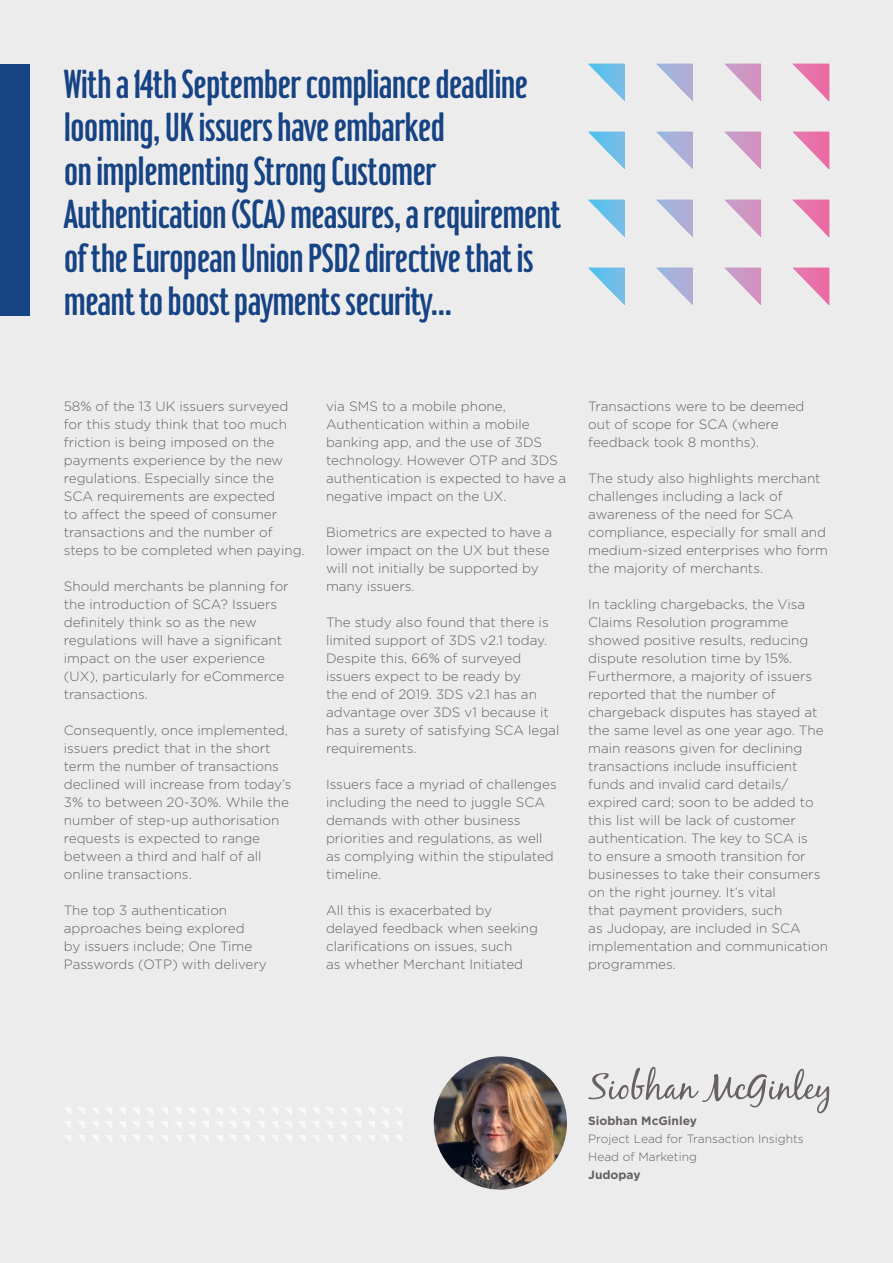
<style>
.page{position:relative;width:893px;height:1263px;background:#edecec}
.page>*{position:absolute;margin:0;border:0;box-sizing:border-box;transform-origin:0 0}
.t1{font:300 43.5px/43.5px "Hamilton";letter-spacing:-.02em;color:#164384}
.t2{font:300 13.5px/18px "Gotham";color:#676161}
.t3{font:300 12px/18px "Gotham";color:#676161}
.t4{font:700 12px "Gotham";color:#676161}
</style>
<div class="page">
<div style="left:0;top:64px;width:30px;height:251px;background:#164384"></div>
<svg style="left:588px;top:1067px;width:241px;height:46px"></svg>
<svg style="left:65px;top:1108px;width:6px;height:7px"></svg>
<svg style="left:64px;top:1121px;width:7px;height:7px"></svg>
<svg style="left:64px;top:1135px;width:7px;height:7px"></svg>
<svg style="left:78px;top:1108px;width:7px;height:7px"></svg>
<svg style="left:78px;top:1121px;width:7px;height:7px"></svg>
<svg style="left:78px;top:1135px;width:7px;height:7px"></svg>
<svg style="left:92px;top:1108px;width:6px;height:6px"></svg>
<svg style="left:92px;top:1121px;width:6px;height:7px"></svg>
<svg style="left:92px;top:1135px;width:6px;height:7px"></svg>
<svg style="left:106px;top:1108px;width:6px;height:7px"></svg>
<svg style="left:105px;top:1121px;width:7px;height:7px"></svg>
<svg style="left:105px;top:1135px;width:7px;height:7px"></svg>
<svg style="left:119px;top:1108px;width:7px;height:7px"></svg>
<svg style="left:119px;top:1121px;width:7px;height:7px"></svg>
<svg style="left:119px;top:1135px;width:7px;height:7px"></svg>
<svg style="left:133px;top:1108px;width:7px;height:7px"></svg>
<svg style="left:133px;top:1121px;width:7px;height:7px"></svg>
<svg style="left:133px;top:1135px;width:7px;height:7px"></svg>
<svg style="left:147px;top:1108px;width:6px;height:7px"></svg>
<svg style="left:146px;top:1121px;width:7px;height:7px"></svg>
<svg style="left:146px;top:1135px;width:7px;height:7px"></svg>
<svg style="left:258px;top:1108px;width:6px;height:6px"></svg>
<svg style="left:258px;top:1121px;width:6px;height:7px"></svg>
<svg style="left:258px;top:1135px;width:6px;height:7px"></svg>
<svg style="left:271px;top:1108px;width:7px;height:7px"></svg>
<svg style="left:271px;top:1121px;width:7px;height:7px"></svg>
<svg style="left:271px;top:1135px;width:7px;height:7px"></svg>
<svg style="left:285px;top:1108px;width:7px;height:7px"></svg>
<svg style="left:285px;top:1121px;width:7px;height:7px"></svg>
<svg style="left:285px;top:1135px;width:7px;height:7px"></svg>
<svg style="left:299px;top:1108px;width:6px;height:6px"></svg>
<svg style="left:299px;top:1121px;width:6px;height:7px"></svg>
<svg style="left:299px;top:1135px;width:6px;height:7px"></svg>
<svg style="left:313px;top:1108px;width:6px;height:7px"></svg>
<svg style="left:312px;top:1121px;width:7px;height:7px"></svg>
<svg style="left:312px;top:1135px;width:7px;height:7px"></svg>
<svg style="left:326px;top:1108px;width:7px;height:7px"></svg>
<svg style="left:326px;top:1121px;width:7px;height:7px"></svg>
<svg style="left:326px;top:1135px;width:7px;height:7px"></svg>
<svg style="left:340px;top:1108px;width:6px;height:6px"></svg>
<svg style="left:340px;top:1121px;width:6px;height:7px"></svg>
<svg style="left:340px;top:1135px;width:6px;height:7px"></svg>
<svg style="left:161px;top:1108px;width:7px;height:7px"></svg>
<svg style="left:161px;top:1121px;width:7px;height:7px"></svg>
<svg style="left:161px;top:1135px;width:7px;height:7px"></svg>
<svg style="left:175px;top:1108px;width:6px;height:6px"></svg>
<svg style="left:175px;top:1121px;width:6px;height:7px"></svg>
<svg style="left:175px;top:1135px;width:6px;height:7px"></svg>
<svg style="left:189px;top:1108px;width:6px;height:7px"></svg>
<svg style="left:188px;top:1121px;width:7px;height:7px"></svg>
<svg style="left:188px;top:1135px;width:7px;height:7px"></svg>
<svg style="left:202px;top:1108px;width:7px;height:7px"></svg>
<svg style="left:202px;top:1121px;width:7px;height:7px"></svg>
<svg style="left:202px;top:1135px;width:7px;height:7px"></svg>
<svg style="left:216px;top:1108px;width:6px;height:6px"></svg>
<svg style="left:216px;top:1121px;width:6px;height:7px"></svg>
<svg style="left:216px;top:1135px;width:6px;height:7px"></svg>
<svg style="left:230px;top:1108px;width:6px;height:7px"></svg>
<svg style="left:229px;top:1121px;width:7px;height:7px"></svg>
<svg style="left:229px;top:1135px;width:7px;height:7px"></svg>
<svg style="left:243px;top:1108px;width:7px;height:7px"></svg>
<svg style="left:243px;top:1121px;width:7px;height:7px"></svg>
<svg style="left:243px;top:1135px;width:7px;height:7px"></svg>
<svg style="left:354px;top:1108px;width:7px;height:7px"></svg>
<svg style="left:354px;top:1121px;width:7px;height:7px"></svg>
<svg style="left:354px;top:1135px;width:7px;height:7px"></svg>
<svg style="left:368px;top:1108px;width:7px;height:7px"></svg>
<svg style="left:368px;top:1121px;width:7px;height:7px"></svg>
<svg style="left:368px;top:1135px;width:7px;height:7px"></svg>
<svg style="left:382px;top:1108px;width:6px;height:6px"></svg>
<svg style="left:382px;top:1121px;width:6px;height:7px"></svg>
<svg style="left:382px;top:1135px;width:6px;height:7px"></svg>
<svg style="left:396px;top:1108px;width:6px;height:7px"></svg>
<svg style="left:395px;top:1121px;width:7px;height:7px"></svg>
<svg style="left:395px;top:1135px;width:7px;height:7px"></svg>
<img style="left:434px;top:1056px;width:133px;height:133px;border-radius:67px">
<svg style="left:588px;top:64px;width:241px;height:241px"></svg>
<p class="t1" style="left:64px;top:61px;width:499px">With a 14th September compliance deadline looming, UK issuers have embarked<br>on implementing Strong Customer Authentication (SCA) measures, a requirement of the European Union PSD2 directive that is meant to boost payments security...</p>
<p class="t2" style="left:64px;top:397px;width:242px">58% of the 13 UK issuers surveyed for this study think that too much friction is being imposed on the payments experience by the new regulations. Especially since the<br>SCA requirements are expected<br>to affect the speed of consumer transactions and the number of steps to be completed when paying.</p>
<p class="t2" style="left:64px;top:577px;width:226px">Should merchants be planning for the introduction of SCA? Issuers definitely think so as the new regulations will have a significant impact on the user experience (UX), particularly for eCommerce transactions.</p>
<p class="t2" style="left:64px;top:721px;width:229px">Consequently, once implemented, issuers predict that in the short term the number of transactions declined will increase from today’s<br>3% to between 20-30%. While the number of step-up authorisation requests is expected to range between a third and half of all online transactions.</p>
<p class="t2" style="left:64px;top:901px;width:205px">The top 3 authentication approaches being explored<br>by issuers include; One Time<br>Passwords (OTP) with delivery</p>
<p class="t2" style="left:326px;top:397px;width:242px">via SMS to a mobile phone,<br>Authentication within a mobile banking app, and the use of 3DS technology. However OTP and 3DS authentication is expected to have a negative impact on the UX.</p>
<p class="t2" style="left:326px;top:523px;width:228px">Biometrics are expected to have a lower impact on the UX but these will not initially be supported by many issuers.</p>
<p class="t2" style="left:326px;top:613px;width:235px">The study also found that there is limited support of 3DS v2.1 today.<br>Despite this, 66% of surveyed issuers expect to be ready by<br>the end of 2019. 3DS v2.1 has an advantage over 3DS v1 because it has a surety of satisfying SCA legal requirements.</p>
<p class="t2" style="left:326px;top:775px;width:232px">Issuers face a myriad of challenges including the need to juggle SCA demands with other business priorities and regulations, as well as complying within the stipulated timeline.</p>
<p class="t2" style="left:326px;top:901px;width:214px">All this is exacerbated by delayed feedback when seeking clarifications on issues, such<br>as whether Merchant Initiated</p>
<p class="t2" style="left:588px;top:397px;width:218px">Transactions were to be deemed out of scope for SCA (where feedback took 8 months).</p>
<p class="t2" style="left:588px;top:469px;width:241px">The study also highlights merchant challenges including a lack of awareness of the need for SCA compliance, especially for small and medium-sized enterprises who form the majority of merchants.</p>
<p class="t2" style="left:588px;top:595px;width:241px">In tackling chargebacks, the Visa<br>Claims Resolution programme showed positive results, reducing dispute resolution time by 15%.<br>Furthermore, a majority of issuers reported that the number of chargeback disputes has stayed at the same level as one year ago. The main reasons given for declining transactions include insufficient funds and invalid card details/ expired card; soon to be added to this list will be lack of customer authentication. The key to SCA is<br>to ensure a smooth transition for businesses to take their consumers on the right journey. It’s vital<br>that payment providers, such<br>as Judopay, are included in SCA implementation and communication programmes.</p>
<p class="t4" style="left:588px;top:1113px;width:110px">Siobhan McGinley</p>
<p class="t3" style="left:588px;top:1130px;width:217px">Project Lead for Transaction Insights<br>Head of Marketing</p>
<p class="t4" style="left:588px;top:1167px;width:54px">Judopay</p>
</div>
